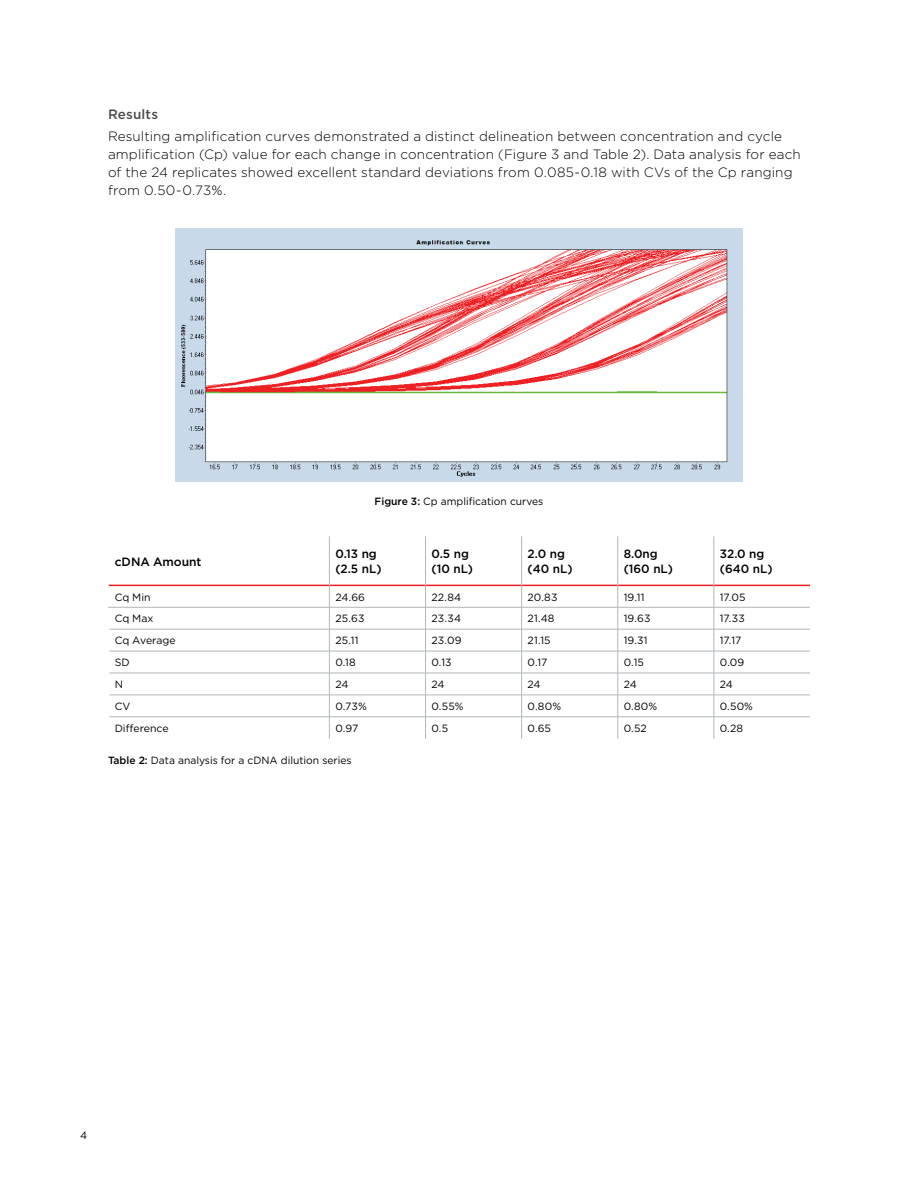
<style>
.page{position:relative;width:918px;height:1188px;background:#fff}
.page>*{position:absolute;margin:0;border:0;box-sizing:border-box;transform-origin:0 0}
.t1{font:300 13.5px/18px "Gotham";letter-spacing:.01em;color:#000}
.t2{font:500 13.5px "Gotham";letter-spacing:.01em;color:#4d4d4f}
.t3{font:500 12px/14.4px "Gotham";color:#000}
.t4{font:10.5px "Gotham";color:#000}
.s1{font-weight:500}
</style>
<div class="page">
<img style="left:175px;top:228px;width:568px;height:253px">
<hr style="left:109px;top:585px;width:220px;height:1px;background:#ed1d24">
<hr style="left:330px;top:585px;width:95px;height:1px;background:#ed1d24">
<hr style="left:426px;top:585px;width:95px;height:1px;background:#ed1d24">
<hr style="left:522px;top:585px;width:96px;height:1px;background:#ed1d24">
<hr style="left:618px;top:585px;width:96px;height:1px;background:#ed1d24">
<hr style="left:714px;top:585px;width:96px;height:1px;background:#ed1d24">
<hr style="left:108px;top:607px;width:221px;height:1px;background:#b0b6ba">
<hr style="left:329px;top:607px;width:97px;height:1px;background:#b0b6ba">
<hr style="left:426px;top:607px;width:96px;height:1px;background:#b0b6ba">
<hr style="left:522px;top:607px;width:96px;height:1px;background:#b0b6ba">
<hr style="left:618px;top:607px;width:96px;height:1px;background:#b0b6ba">
<hr style="left:714px;top:607px;width:96px;height:1px;background:#b0b6ba">
<hr style="left:110px;top:629px;width:219px;height:1px;background:#b0b6ba">
<hr style="left:329px;top:629px;width:97px;height:1px;background:#b0b6ba">
<hr style="left:426px;top:629px;width:96px;height:1px;background:#b0b6ba">
<hr style="left:522px;top:629px;width:96px;height:1px;background:#b0b6ba">
<hr style="left:618px;top:629px;width:96px;height:1px;background:#b0b6ba">
<hr style="left:714px;top:629px;width:96px;height:1px;background:#b0b6ba">
<hr style="left:110px;top:651px;width:219px;height:1px;background:#b0b6ba">
<hr style="left:329px;top:651px;width:97px;height:1px;background:#b0b6ba">
<hr style="left:426px;top:651px;width:96px;height:1px;background:#b0b6ba">
<hr style="left:522px;top:651px;width:96px;height:1px;background:#b0b6ba">
<hr style="left:618px;top:651px;width:96px;height:1px;background:#b0b6ba">
<hr style="left:714px;top:651px;width:96px;height:1px;background:#b0b6ba">
<hr style="left:110px;top:673px;width:219px;height:1px;background:#b0b6ba">
<hr style="left:329px;top:673px;width:97px;height:1px;background:#b0b6ba">
<hr style="left:426px;top:673px;width:96px;height:1px;background:#b0b6ba">
<hr style="left:522px;top:673px;width:96px;height:1px;background:#b0b6ba">
<hr style="left:618px;top:673px;width:96px;height:1px;background:#b0b6ba">
<hr style="left:714px;top:673px;width:96px;height:1px;background:#b0b6ba">
<hr style="left:110px;top:695px;width:219px;height:1px;background:#b0b6ba">
<hr style="left:329px;top:695px;width:97px;height:1px;background:#b0b6ba">
<hr style="left:426px;top:695px;width:96px;height:1px;background:#b0b6ba">
<hr style="left:522px;top:695px;width:96px;height:1px;background:#b0b6ba">
<hr style="left:618px;top:695px;width:96px;height:1px;background:#b0b6ba">
<hr style="left:714px;top:695px;width:96px;height:1px;background:#b0b6ba">
<hr style="left:110px;top:717px;width:219px;height:1px;background:#b0b6ba">
<hr style="left:329px;top:717px;width:97px;height:1px;background:#b0b6ba">
<hr style="left:426px;top:717px;width:96px;height:1px;background:#b0b6ba">
<svg style="left:425px;top:585px;width:1px;height:154px"></svg>
<hr style="left:522px;top:717px;width:96px;height:1px;background:#b0b6ba">
<hr style="left:618px;top:717px;width:96px;height:1px;background:#b0b6ba">
<hr style="left:714px;top:717px;width:96px;height:1px;background:#b0b6ba">
<hr style="left:425px;top:536px;width:1px;height:49px;background:#b0b6ba">
<hr style="left:329px;top:536px;width:1px;height:49px;background:#b0b6ba">
<svg style="left:329px;top:585px;width:1px;height:154px"></svg>
<hr style="left:521px;top:536px;width:1px;height:49px;background:#b0b6ba">
<hr style="left:618px;top:536px;width:1px;height:49px;background:#b0b6ba">
<hr style="left:714px;top:536px;width:1px;height:49px;background:#b0b6ba">
<svg style="left:521px;top:585px;width:1px;height:154px"></svg>
<svg style="left:618px;top:585px;width:1px;height:154px"></svg>
<svg style="left:714px;top:585px;width:1px;height:154px"></svg>
<p class="t2" style="left:108px;top:105px;width:52px">Results</p>
<p class="t1" style="left:108px;top:127px;width:694px">Resulting amplification curves demonstrated a distinct delineation between concentration and cycle amplification (Cp) value for each change in concentration (Figure 3 and Table 2). Data analysis for each of the 24 replicates showed excellent standard deviations from 0.085-0.18 with CVs of the Cp ranging from 0.50-0.73%.</p>
<p class="t4" style="left:375px;top:494px;width:170px"><span class="s1">Figure 3:</span> Cp amplification curves</p>
<p class="t3" style="left:115px;top:554px;width:88px">cDNA Amount</p>
<p class="t3" style="left:335px;top:547px;width:48px">0.13 ng (2.5 nL)</p>
<p class="t3" style="left:432px;top:547px;width:43px">0.5 ng (10 nL)</p>
<p class="t3" style="left:528px;top:547px;width:46px">2.0 ng (40 nL)</p>
<p class="t3" style="left:624px;top:547px;width:51px">8.0ng (160 nL)</p>
<p class="t3" style="left:720px;top:547px;width:54px">32.0 ng (640 nL)</p>
<p class="t4" style="left:115px;top:590px;width:37px">Cq Min</p>
<p class="t4" style="left:335px;top:590px;width:31px">24.66</p>
<p class="t4" style="left:432px;top:590px;width:31px">22.84</p>
<p class="t4" style="left:528px;top:590px;width:31px">20.83</p>
<p class="t4" style="left:624px;top:590px;width:22px">19.11</p>
<p class="t4" style="left:720px;top:590px;width:27px">17.05</p>
<p class="t4" style="left:115px;top:612px;width:40px">Cq Max</p>
<p class="t4" style="left:335px;top:612px;width:31px">25.63</p>
<p class="t4" style="left:432px;top:612px;width:31px">23.34</p>
<p class="t4" style="left:528px;top:612px;width:28px">21.48</p>
<p class="t4" style="left:624px;top:612px;width:28px">19.63</p>
<p class="t4" style="left:720px;top:612px;width:26px">17.33</p>
<p class="t4" style="left:115px;top:634px;width:63px">Cq Average</p>
<p class="t4" style="left:335px;top:634px;width:25px">25.11</p>
<p class="t4" style="left:431px;top:634px;width:32px">23.09</p>
<p class="t4" style="left:528px;top:634px;width:25px">21.15</p>
<p class="t4" style="left:624px;top:634px;width:25px">19.31</p>
<p class="t4" style="left:720px;top:634px;width:23px">17.17</p>
<p class="t4" style="left:115px;top:656px;width:17px">SD</p>
<p class="t4" style="left:335px;top:656px;width:22px">0.18</p>
<p class="t4" style="left:431px;top:656px;width:22px">0.13</p>
<p class="t4" style="left:528px;top:656px;width:21px">0.17</p>
<p class="t4" style="left:624px;top:656px;width:22px">0.15</p>
<p class="t4" style="left:720px;top:656px;width:26px">0.09</p>
<p class="t4" style="left:115px;top:678px;width:10px">N</p>
<p class="t4" style="left:335px;top:678px;width:15px">24</p>
<p class="t4" style="left:431px;top:678px;width:15px">24</p>
<p class="t4" style="left:528px;top:678px;width:15px">24</p>
<p class="t4" style="left:624px;top:678px;width:15px">24</p>
<p class="t4" style="left:720px;top:678px;width:15px">24</p>
<p class="t4" style="left:115px;top:700px;width:17px">CV</p>
<p class="t4" style="left:335px;top:700px;width:33px">0.73%</p>
<p class="t4" style="left:431px;top:700px;width:34px">0.55%</p>
<p class="t4" style="left:528px;top:700px;width:35px">0.80%</p>
<p class="t4" style="left:624px;top:700px;width:35px">0.80%</p>
<p class="t4" style="left:720px;top:700px;width:35px">0.50%</p>
<p class="t4" style="left:115px;top:722px;width:56px">Difference</p>
<p class="t4" style="left:335px;top:722px;width:25px">0.97</p>
<p class="t4" style="left:431px;top:722px;width:18px">0.5</p>
<p class="t4" style="left:528px;top:722px;width:25px">0.65</p>
<p class="t4" style="left:624px;top:722px;width:25px">0.52</p>
<p class="t4" style="left:720px;top:722px;width:25px">0.28</p>
<p class="t4" style="left:108px;top:753px;width:245px"><span class="s1">Table 2:</span> Data analysis for a cDNA dilution series</p>
<p class="t4" style="left:80px;top:1129px;width:9px">4</p>
</div>
